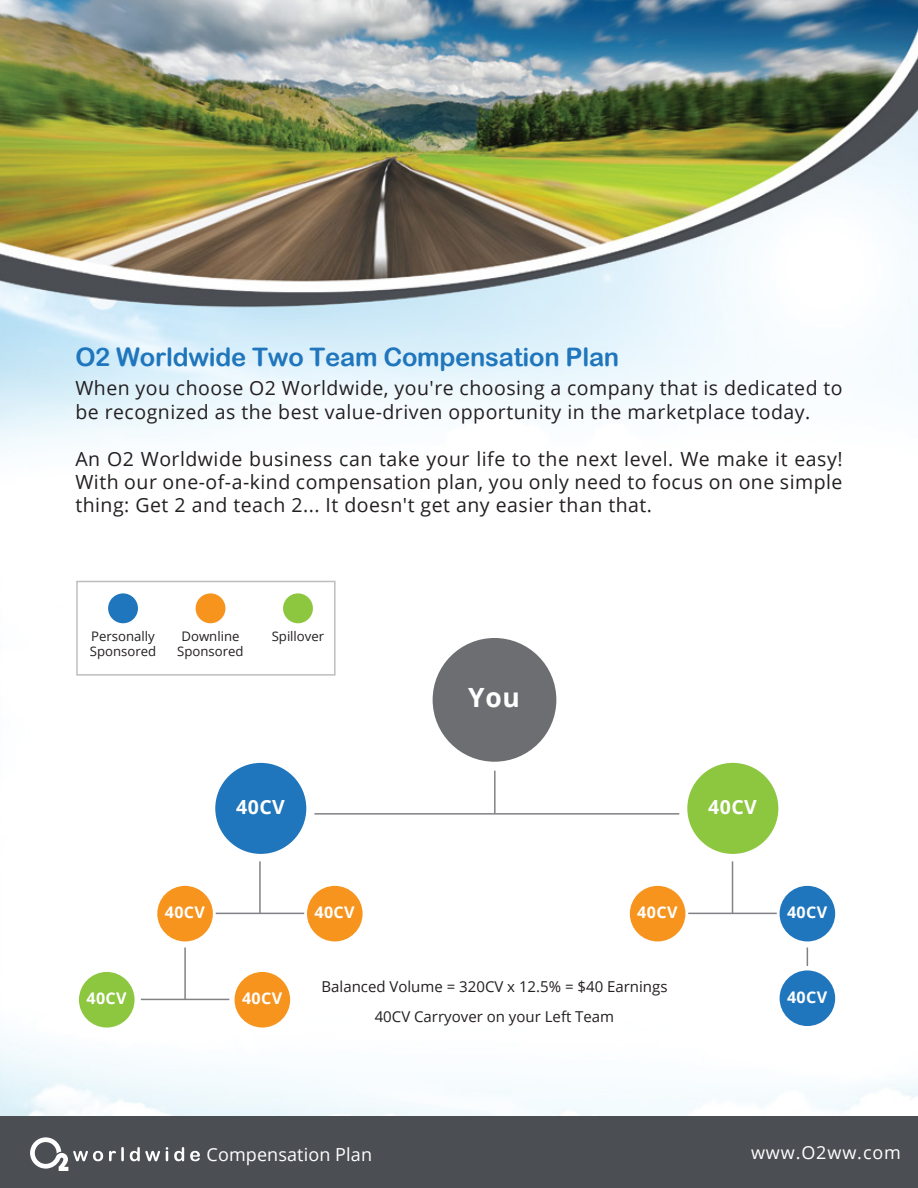
<style>
.page{position:relative;width:918px;height:1188px;background:#fff}
.page>*{position:absolute;margin:0;border:0;box-sizing:border-box;transform-origin:0 0}
.t1{font:700 26.55px "Open Sans";color:#fff}
.t2{font:25.5px "Arial Rounded MT Bold";letter-spacing:-.01em;color:#2076bc}
.t3{font:19.5px/23.4px "Open Sans";letter-spacing:.025em;color:#231f20}
.t4{font:700 19.5px "Open Sans";letter-spacing:.025em;color:#fff}
.t5{font:18px "Open Sans";letter-spacing:.005em;color:#fff}
.t6{font:18px "Open Sans";letter-spacing:.05em;color:#fff}
.t7{font:700 16.05px "Open Sans";letter-spacing:.025em;color:#fff}
.t8{font:15px/30px "Open Sans";color:#231f20;text-align:center}
.t9{font:13.2px/15.6px "Open Sans";color:#231f20}
</style>
<div class="page">
<img style="left:0;top:0;width:918px;height:1116px">
<div style="left:0;top:1116px;width:918px;height:72px;background:#4b4e53"></div>
<svg style="left:30px;top:1137px;width:73px;height:34px"></svg>
<svg style="left:109px;top:1147px;width:15px;height:14px"></svg>
<svg style="left:130px;top:1147px;width:30px;height:14px"></svg>
<svg style="left:166px;top:1147px;width:2px;height:14px"></svg>
<svg style="left:174px;top:1147px;width:10px;height:14px"></svg>
<svg style="left:190px;top:1151px;width:10px;height:10px"></svg>
<hr style="left:314px;top:813px;width:365px;height:2px;background:#808285">
<hr style="left:494px;top:771px;width:2px;height:42px;background:#808285">
<div style="left:108px;top:593px;width:30px;height:30px;background:#2076bc;border-radius:50%"></div>
<div style="left:196px;top:593px;width:29px;height:30px;background:#f7941e;border-radius:50%"></div>
<div style="left:283px;top:593px;width:30px;height:30px;background:#8dc63f;border-radius:50%"></div>
<div style="left:76px;top:581px;width:260px;height:95px;border:2px solid #bcbec0"></div>
<div style="left:433px;top:638px;width:123px;height:124px;background:#6d6e71;border-radius:50%"></div>
<div style="left:215px;top:763px;width:91px;height:91px;background:#2076bc;border-radius:50%"></div>
<hr style="left:216px;top:913px;width:88px;height:1px;background:#808285">
<hr style="left:259px;top:861px;width:2px;height:52px;background:#808285">
<div style="left:157px;top:886px;width:56px;height:55px;background:#f7941e;border-radius:50%"></div>
<div style="left:307px;top:886px;width:56px;height:55px;background:#f7941e;border-radius:50%"></div>
<div style="left:79px;top:972px;width:56px;height:56px;background:#8dc63f;border-radius:50%"></div>
<div style="left:235px;top:972px;width:55px;height:56px;background:#f7941e;border-radius:50%"></div>
<hr style="left:141px;top:999px;width:88px;height:1px;background:#808285">
<hr style="left:184px;top:947px;width:2px;height:52px;background:#808285">
<div style="left:687px;top:763px;width:91px;height:91px;background:#8dc63f;border-radius:50%"></div>
<hr style="left:688px;top:913px;width:89px;height:1px;background:#808285">
<hr style="left:732px;top:861px;width:1px;height:52px;background:#808285">
<div style="left:630px;top:886px;width:55px;height:55px;background:#f7941e;border-radius:50%"></div>
<div style="left:780px;top:886px;width:55px;height:55px;background:#2076bc;border-radius:50%"></div>
<div style="left:780px;top:970px;width:55px;height:56px;background:#2076bc;border-radius:50%"></div>
<svg style="left:807px;top:947px;width:1px;height:19px"></svg>
<h2 class="t2" style="left:75px;top:342px;width:545px">O2 Worldwide Two Team Compensation Plan</h2>
<p class="t3" style="left:75px;top:376px;width:769px">When you choose O2 Worldwide, you're choosing a company that is dedicated to be recognized as the best value-driven opportunity in the marketplace today.</p>
<p class="t3" style="left:75px;top:446px;width:769px;text-align:justify">An O2 Worldwide business can take your life to the next level. We make it easy!<br>With our one-of-a-kind compensation plan, you only need to focus on one simple thing: Get 2 and teach 2... It doesn't get any easier than that.</p>
<p class="t9" style="left:90px;top:628px;width:68px">Personally<br>Sponsored</p>
<p class="t9" style="left:177px;top:628px;width:68px;text-align:center">Downline<br>Sponsored</p>
<p class="t9" style="left:272px;top:628px;width:54px">Spillover</p>
<p class="t4" style="left:236px;top:793px;width:50px">40CV</p>
<p class="t7" style="left:165px;top:901px;width:42px">40CV</p>
<p class="t7" style="left:314px;top:901px;width:42px">40CV</p>
<h1 class="t1" style="left:468px;top:679px;width:53px">You</h1>
<p class="t4" style="left:708px;top:793px;width:50px">40CV</p>
<p class="t7" style="left:637px;top:901px;width:42px">40CV</p>
<p class="t7" style="left:787px;top:901px;width:42px">40CV</p>
<p class="t7" style="left:86px;top:987px;width:42px">40CV</p>
<p class="t7" style="left:242px;top:987px;width:42px">40CV</p>
<p class="t8" style="left:321px;top:971px;width:348px">Balanced Volume = 320CV x 12.5% = $40 Earnings<br>40CV Carryover on your Left Team</p>
<p class="t7" style="left:787px;top:986px;width:42px">40CV</p>
<p class="t5" style="left:207px;top:1142px;width:167px">Compensation Plan</p>
<p class="t6" style="left:751px;top:1141px;width:151px">www.O2ww.com</p>
</div>
